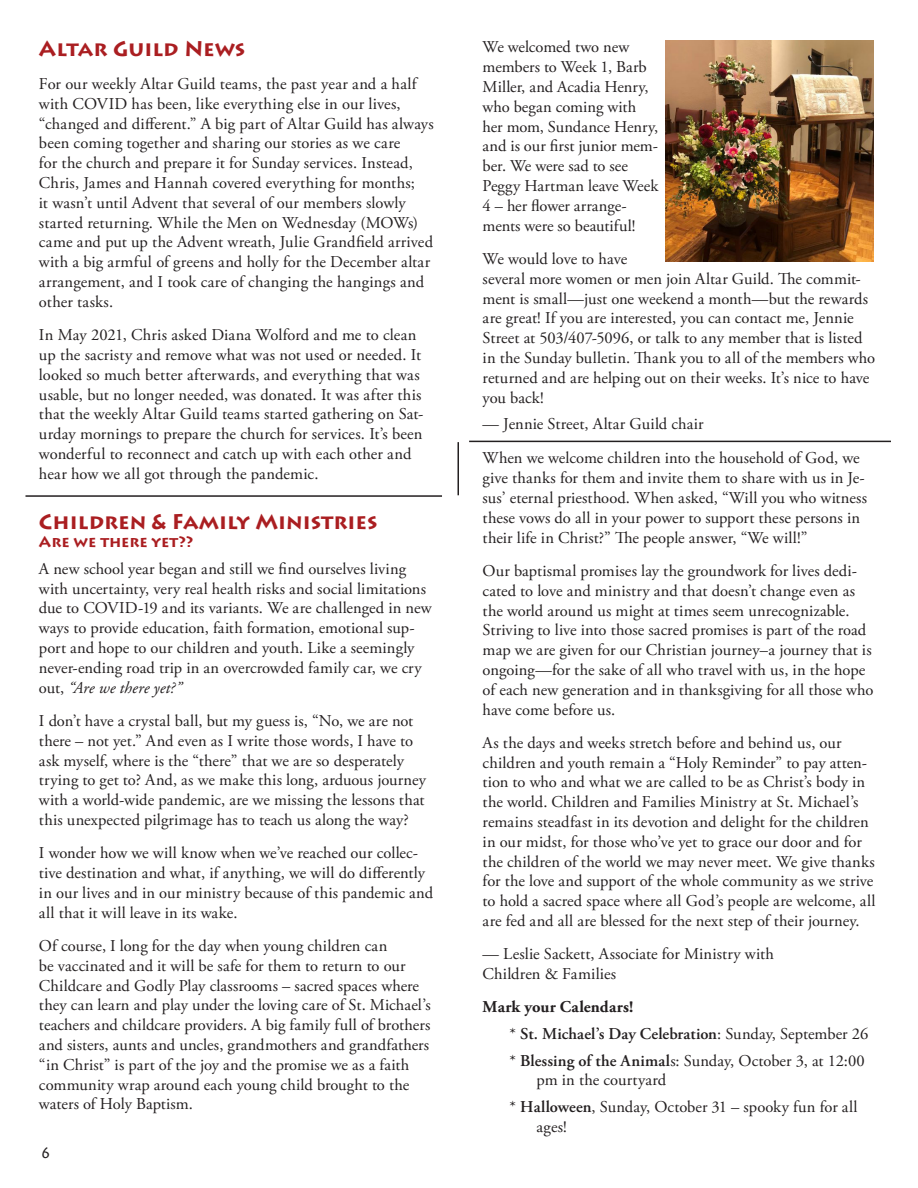
<style>
.page{position:relative;width:918px;height:1188px;background:#fff}
.page>*{position:absolute;margin:0;border:0;box-sizing:border-box;transform-origin:0 0}
.messenger_column_hea{font:700 21px "Lithos Pro";color:#aa1e21}
.messenger_text{font:16.5px/19.8px "Adobe Garamond Pro";letter-spacing:.005em;color:#231f20}
.messenger_text_bulle{font:16.5px/19.8px "Adobe Garamond Pro";letter-spacing:.005em;color:#231f20}
.messenger_text_bulle-2{font:600 16.5px "Adobe Garamond Pro";letter-spacing:.005em;color:#231f20}
.messenger_text-2{font:700 16.5px "Adobe Garamond Pro";letter-spacing:.01em;color:#231f20}
.messenger_column_hea-2{font:700 15px "Lithos Pro";letter-spacing:-.005em;color:#aa1e21}
.t1{font:15px "Lithos Pro";color:#231f20}
.s1{font-style:italic}
.s2{font-weight:400}
.s3{font-weight:600}
</style>
<div class="page">
<hr style="left:458px;top:442px;width:1px;height:53px;background:#231f20">
<hr style="left:469px;top:441px;width:422px;height:1px;background:#231f20">
<hr style="left:25px;top:495px;width:417px;height:2px;background:#231f20">
<img style="left:666px;top:40px;width:208px;height:222px">
<p class="messenger_column_hea" style="left:39px;top:36px;width:208px">Altar Guild News</p>
<p class="messenger_text" style="left:39px;top:75px;width:396px">For our weekly Altar Guild teams, the past year and a half with COVID has been, like everything else in our lives, “changed and different.” A big part of Altar Guild has always been coming together and sharing our stories as we care<br>for the church and prepare it for Sunday services. Instead, Chris, James and Hannah covered everything for months;<br>it wasn’t until Advent that several of our members slowly started returning. While the Men on Wednesday (MOWs) came and put up the Advent wreath, Julie Grandfield arrived with a big armful of greens and holly for the December altar arrangement, and I took care of changing the hangings and other tasks.</p>
<p class="messenger_text" style="left:39px;top:326px;width:386px">In May 2021, Chris asked Diana Wolford and me to clean up the sacristy and remove what was not used or needed. It looked so much better afterwards, and everything that was usable, but no longer needed, was donated. It was after this that the weekly Altar Guild teams started gathering on Sat&shy;urday mornings to prepare the church for services. It’s been wonderful to reconnect and catch up with each other and hear how we all got through the pandemic.</p>
<p class="messenger_column_hea" style="left:39px;top:509px;width:340px">Children &amp; Family Ministries</p>
<p class="messenger_column_hea-2" style="left:39px;top:533px;width:156px">Are we there yet??</p>
<p class="messenger_text" style="left:39px;top:559px;width:394px">A new school year began and still we find ourselves living with uncertainty, very real health risks and social limitations due to COVID-19 and its variants. We are challenged in new ways to provide education, faith formation, emotional sup&shy;port and hope to our children and youth. Like a seemingly never-ending road trip in an overcrowded family car, we cry out, <span class="s1">“Are we there yet?”</span></p>
<p class="messenger_text" style="left:39px;top:711px;width:389px">I don’t have a crystal ball, but my guess is, “No, we are not there – not yet.” And even as I write those words, I have to ask myself, where is the “there” that we are so desperately trying to get to? And, as we make this long, arduous journey with a world-wide pandemic, are we missing the lessons that this unexpected pilgrimage has to teach us along the way?</p>
<p class="messenger_text" style="left:39px;top:844px;width:396px">I wonder how we will know when we’ve reached our collec&shy;tive destination and what, if anything, we will do differently in our lives and in our ministry because of this pandemic and all that it will leave in its wake.</p>
<p class="messenger_text" style="left:39px;top:936px;width:393px">Of course, I long for the day when young children can<br>be vaccinated and it will be safe for them to return to our Childcare and Godly Play classrooms – sacred spaces where they can learn and play under the loving care of St. Michael’s teachers and childcare providers. A big family full of brothers and sisters, aunts and uncles, grandmothers and grandfathers “in Christ” is part of the joy and the promise we as a faith community wrap around each young child brought to the waters of Holy Baptism.</p>
<p class="t1" style="left:40px;top:1145px;width:12px">6</p>
<p class="messenger_text" style="left:483px;top:38px;width:177px">We welcomed two new members to Week 1, Barb<br>Miller, and Acadia Henry, who began coming with her mom, Sundance Henry, and is our first junior mem&shy;ber. We were sad to see<br>Peggy Hartman leave Week<br>4 – her flower arrange&shy;ments were so beautiful!</p>
<p class="messenger_text" style="left:483px;top:249px;width:394px">We would love to have<br>several more women or men join Altar Guild. The commit&shy;ment is small—just one weekend a month—but the rewards are great! If you are interested, you can contact me, Jennie Street at 503/407-5096, or talk to any member that is listed in the Sunday bulletin. Thank you to all of the members who returned and are helping out on their weeks. It’s nice to have you back!</p>
<p class="messenger_text" style="left:483px;top:415px;width:223px">— Jennie Street, Altar Guild chair</p>
<p class="messenger_text" style="left:483px;top:449px;width:386px">When we welcome children into the household of God, we give thanks for them and invite them to share with us in Je&shy;sus’ eternal priesthood. When asked, “Will you who witness these vows do all in your power to support these persons in their life in Christ?” The people answer, “We will!”</p>
<p class="messenger_text" style="left:483px;top:561px;width:392px">Our baptismal promises lay the groundwork for lives dedi&shy;cated to love and ministry and that doesn’t change even as the world around us might at times seem unrecognizable.<br>Striving to live into those sacred promises is part of the road map we are given for our Christian journey–a journey that is ongoing—for the sake of all who travel with us, in the hope of each new generation and in thanksgiving for all those who have come before us.</p>
<p class="messenger_text" style="left:483px;top:733px;width:394px">As the days and weeks stretch before and behind us, our children and youth remain a “Holy Reminder” to pay atten&shy;tion to who and what we are called to be as Christ’s body in the world. Children and Families Ministry at St. Michael’s remains steadfast in its devotion and delight for the children in our midst, for those who’ve yet to grace our door and for the children of the world we may never meet. We give thanks for the love and support of the whole community as we strive to hold a sacred space where all God’s people are welcome, all are fed and all are blessed for the next step of their journey.</p>
<p class="messenger_text" style="left:483px;top:945px;width:293px">— Leslie Sackett, Associate for Ministry with<br>Children &amp; Families</p>
<p class="messenger_text-2" style="left:483px;top:998px;width:152px">Mark your Calendars!</p>
<p class="messenger_text_bulle-2" style="left:510px;top:1024px;width:360px"><span class="s2">*</span> St. Michael’s Day Celebration<span class="s2">: Sunday, September 26</span></p>
<p class="messenger_text_bulle" style="left:537px;top:1051px;width:330px;text-indent:-27px">* <span class="s3">Blessing of the Animal</span>s: Sunday, October 3, at 12:00 pm in the courtyard</p>
<p class="messenger_text_bulle" style="left:537px;top:1097px;width:322px;text-indent:-27px">* <span class="s3">Halloween</span>, Sunday, October 31 – spooky fun for all ages!</p>
</div>
